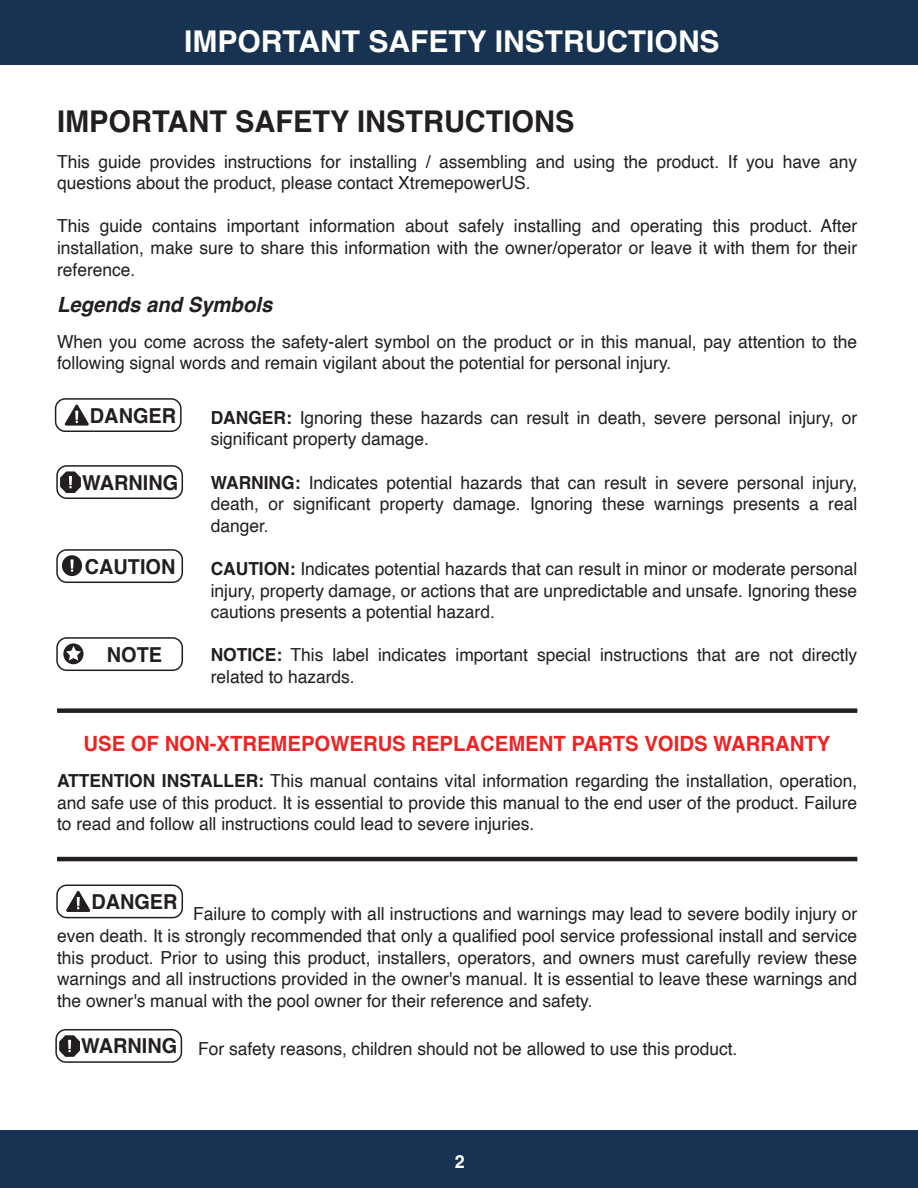
<style>
.page{position:relative;width:918px;height:1188px;background:#fff}
.page>*{position:absolute;margin:0;border:0;box-sizing:border-box;transform-origin:0 0}
.t1{font:700 30px "Helvetica";color:#fff}
.t2{font:700 30px "Helvetica";color:#231f20}
.t3{font:700 21px "Helvetica";color:#ee2323}
.t4{font:italic 700 21px "Helvetica";color:#231f20}
.t5{font:700 20.55px "Helvetica";color:#231f20}
.t6{font:18px/21.6px "Helvetica";color:#231f20;text-align:justify}
.t7{font:700 18px "Helvetica";color:#fff}
.s1{font-weight:700}
</style>
<div class="page">
<div style="left:0;top:1130px;width:918px;height:58px;background:#173351"></div>
<div style="left:0;top:0;width:918px;height:64px;background:#173351"></div>
<div style="left:57px;top:708px;width:800px;height:5px;background:#231f20"></div>
<hr style="left:57px;top:857px;width:800px;height:4px;background:#231f20">
<div style="left:55px;top:398px;width:127px;height:34px;border:2px solid #231f20;border-radius:10px"></div>
<svg style="left:64px;top:404px;width:25px;height:22px"></svg>
<div style="left:56px;top:465px;width:127px;height:34px;border:2px solid #231f20;border-radius:10px"></div>
<svg style="left:60px;top:471px;width:21px;height:22px"></svg>
<div style="left:55px;top:1029px;width:127px;height:34px;border:2px solid #231f20;border-radius:10px"></div>
<svg style="left:59px;top:1035px;width:21px;height:22px"></svg>
<div style="left:56px;top:549px;width:127px;height:34px;border:2px solid #231f20;border-radius:10px"></div>
<div style="left:62px;top:555px;width:20px;height:21px;background:#231f20;border-radius:50%"></div>
<svg style="left:70px;top:559px;width:4px;height:10px"></svg>
<div style="left:56px;top:637px;width:127px;height:34px;border:2px solid #231f20;border-radius:10px"></div>
<svg style="left:63px;top:643px;width:21px;height:21px"></svg>
<svg style="left:66px;top:646px;width:15px;height:15px"></svg>
<div style="left:56px;top:885px;width:127px;height:33px;border:2px solid #231f20;border-radius:10px"></div>
<svg style="left:66px;top:891px;width:25px;height:21px"></svg>
<h1 class="t1" style="left:184px;top:23px;width:537px">IMPORTANT SAFETY INSTRUCTIONS</h1>
<h1 class="t2" style="left:57px;top:103px;width:519px">IMPORTANT SAFETY INSTRUCTIONS</h1>
<p class="t6" style="left:57px;top:151px;width:802px">This guide provides instructions for installing / assembling and using the product. If you have any questions about the product, please contact XtremepowerUS.</p>
<p class="t6" style="left:57px;top:216px;width:802px">This guide contains important information about safely installing and operating this product. After installation, make sure to share this information with the owner/operator or leave it with them for their reference.</p>
<p class="t4" style="left:57px;top:291px;width:217px">Legends and Symbols</p>
<p class="t6" style="left:57px;top:331px;width:802px">When you come across the safety-alert symbol on the product or in this manual, pay attention to the following signal words and remain vigilant about the potential for personal injury.</p>
<p class="t5" style="left:90px;top:403px;width:88px">DANGER</p>
<p class="t5" style="left:82px;top:470px;width:98px">WARNING</p>
<p class="t5" style="left:85px;top:554px;width:92px">CAUTION</p>
<p class="t5" style="left:107px;top:642px;width:57px">NOTE</p>
<p class="t6" style="left:211px;top:407px;width:648px"><span class="s1">DANGER:</span> Ignoring these hazards can result in death, severe personal injury, or significant property damage.</p>
<p class="t6" style="left:211px;top:472px;width:648px"><span class="s1">WARNING:</span> Indicates potential hazards that can result in severe personal injury, death, or significant property damage. Ignoring these warnings presents a real danger.</p>
<p class="t6" style="left:211px;top:558px;width:648px"><span class="s1">CAUTION:</span> Indicates potential hazards that can result in minor or moderate personal injury, property damage, or actions that are unpredictable and unsafe. Ignoring these cautions presents a potential hazard.</p>
<p class="t6" style="left:211px;top:645px;width:648px"><span class="s1">NOTICE:</span> This label indicates important special instructions that are not directly related to hazards.</p>
<p class="t3" style="left:84px;top:731px;width:748px">USE OF NON-XTREMEPOWERUS REPLACEMENT PARTS VOIDS WARRANTY</p>
<p class="t6" style="left:57px;top:771px;width:802px"><span class="s1">ATTENTION INSTALLER:</span> This manual contains vital information regarding the installation, operation, and safe use of this product. It is essential to provide this manual to the end user of the product. Failure to read and follow all instructions could lead to severe injuries.</p>
<p class="t5" style="left:91px;top:889px;width:88px">DANGER</p>
<p class="t6" style="left:57px;top:904px;width:802px;text-indent:136px">Failure to comply with all instructions and warnings may lead to severe bodily injury or even death. It is strongly recommended that only a qualified pool service professional install and service this product. Prior to using this product, installers, operators, and owners must carefully review these warnings and all instructions provided in the owner's manual. It is essential to leave these warnings and the owner's manual with the pool owner for their reference and safety.</p>
<p class="t5" style="left:81px;top:1034px;width:98px">WARNING</p>
<p class="t6" style="left:198px;top:1038px;width:541px">For safety reasons, children should not be allowed to use this product.</p>
<p class="t7" style="left:455px;top:1151px;width:12px">2</p>
</div>
